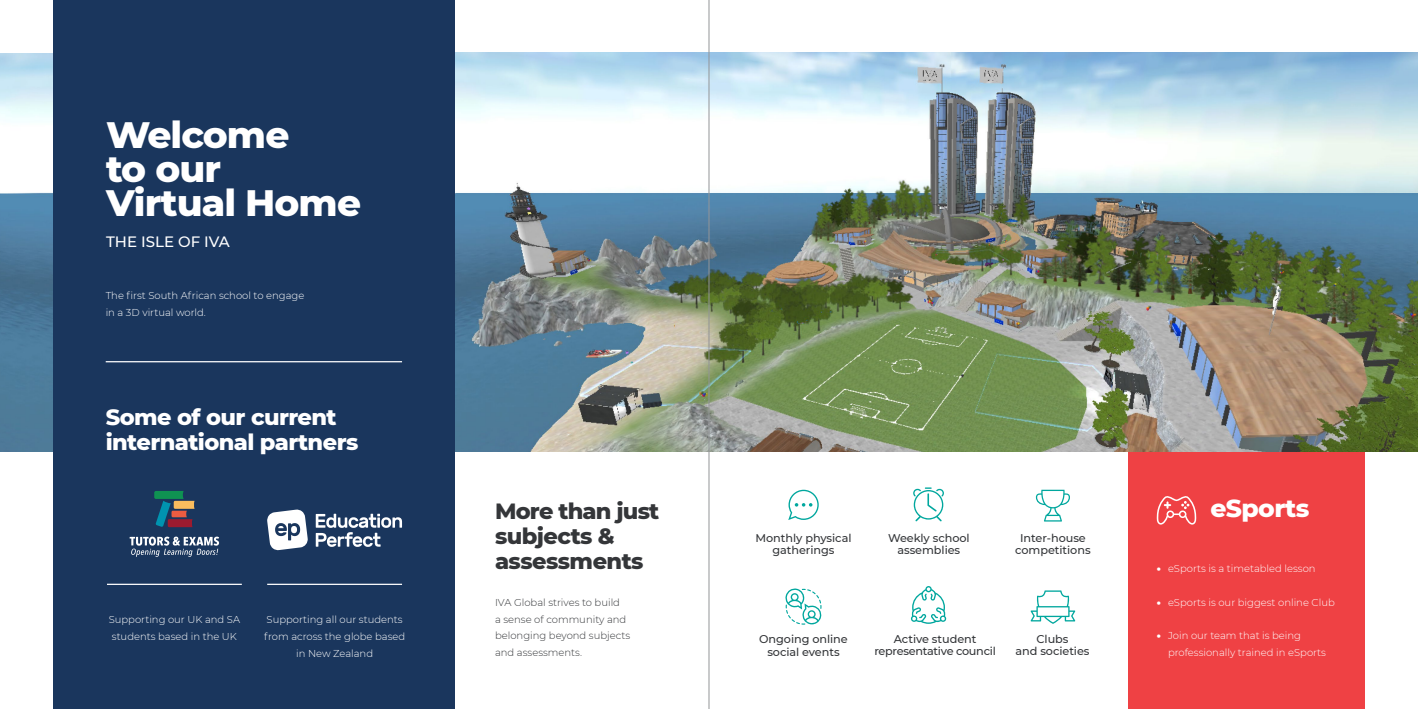
<style>
.page{position:relative;width:1418px;height:709px;background:#fff}
.page>*{position:absolute;margin:0;border:0;box-sizing:border-box;transform-origin:0 0}
.t1{font:800 37.5px/33.8px "Montserrat";letter-spacing:-.025em;color:#fff}
.t2{font:800 25px "Montserrat";letter-spacing:-.025em;color:#fff}
.t3{font:800 22.5px/25px "Montserrat";letter-spacing:-.025em;color:#fff}
.t4{font:800 22.5px/25px "Montserrat";letter-spacing:-.025em;color:#343639}
.t5{font:500 15px "Montserrat";color:#fff}
.t6{font:500 11.25px/12.5px "Montserrat";letter-spacing:-.005em;color:#343639;text-align:center}
.t7{font:500 11.25px/12.5px "Montserrat";letter-spacing:-.025em;color:#343639;text-align:center}
.t8{font:300 10px/16.9px "Montserrat";color:#fff}
.t9{font:300 10px/16.9px "Montserrat";color:#343639}
.s1{font-weight:900}
</style>
<div class="page">
<img style="left:0;top:53px;width:53px;height:398px">
<div style="left:1127px;top:403px;width:237px;height:306px;background:#ef4144"></div>
<img style="left:454px;top:53px;width:963px;height:398px">
<svg style="left:1156px;top:496px;width:41px;height:28px"></svg>
<svg style="left:1030px;top:590px;width:45px;height:34px"></svg>
<svg style="left:785px;top:588px;width:36px;height:36px"></svg>
<svg style="left:911px;top:586px;width:35px;height:38px"></svg>
<div style="left:53px;top:0;width:401px;height:709px;background:#1a365d"></div>
<svg style="left:267px;top:509px;width:41px;height:41px"></svg>
<svg style="left:316px;top:514px;width:86px;height:33px"></svg>
<svg style="left:154px;top:491px;width:40px;height:36px"></svg>
<svg style="left:130px;top:536px;width:89px;height:21px"></svg>
<hr style="left:107px;top:583px;width:135px;height:2px;background:#fff">
<hr style="left:267px;top:583px;width:135px;height:2px;background:#fff">
<hr style="left:106px;top:361px;width:296px;height:1px;background:#fff">
<svg style="left:788px;top:490px;width:30px;height:30px"></svg>
<svg style="left:913px;top:487px;width:31px;height:34px"></svg>
<svg style="left:1035px;top:490px;width:34px;height:31px"></svg>
<hr style="left:708px;top:0;width:1px;height:709px;background:#939598">
<h1 class="t1" style="left:106px;top:116px;width:257px">Welcome<br>to our<br>Virtual Home</h1>
<h3 class="t5" style="left:106px;top:231px;width:125px">THE ISLE OF IVA</h3>
<p class="t8" style="left:106px;top:287px;width:200px">The first South African school to engage in a 3D virtual world.</p>
<h3 class="t3" style="left:106px;top:403px;width:254px">Some of our current international partners</h3>
<p class="t8" style="left:109px;top:610px;width:133px;text-align:center">Supporting our UK and SA students based in the UK</p>
<p class="t8" style="left:264px;top:610px;width:143px;text-align:center">Supporting all our students from across the globe based in New Zealand</p>
<h3 class="t4" style="left:495px;top:497px;width:166px">More than just subjects &amp; assessments</h3>
<h2 class="t2" style="left:1210px;top:489px;width:100px">eSports</h2>
<p class="t6" style="left:755px;top:531px;width:97px">Monthly physical gatherings</p>
<p class="t6" style="left:888px;top:531px;width:83px">Weekly school assemblies</p>
<p class="t6" style="left:1015px;top:531px;width:77px">Inter-house competitions</p>
<p class="t8" style="left:1156px;top:559px;width:160px"><span class="s1">•</span> eSports is a timetabled lesson</p>
<p class="t8" style="left:1156px;top:593px;width:179px"><span class="s1">•</span> eSports is our biggest online Club</p>
<p class="t8" style="left:1167px;top:627px;width:159px;text-indent:-11px"><span class="s1">•</span> Join our team that is being professionally trained in eSports</p>
<p class="t9" style="left:495px;top:593px;width:137px">IVA Global strives to build<br>a sense of community and belonging beyond subjects and assessments.</p>
<p class="t6" style="left:759px;top:632px;width:90px">Ongoing online social events</p>
<p class="t7" style="left:874px;top:632px;width:123px">Active student representative council</p>
<p class="t6" style="left:1015px;top:632px;width:75px">Clubs<br>and societies</p>
</div>
